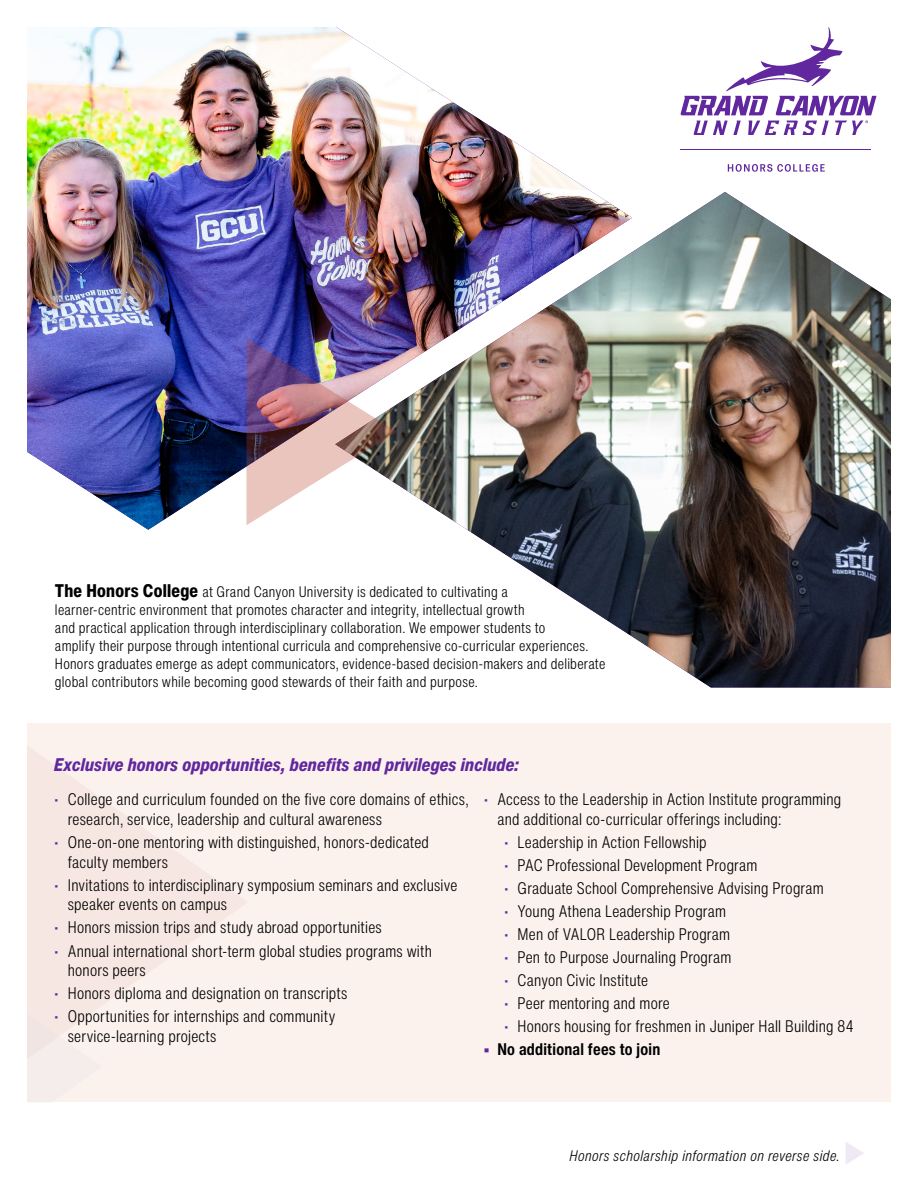
<style>
.page{position:relative;width:918px;height:1188px;background:#fff}
.page>*{position:absolute;margin:0;border:0;box-sizing:border-box;transform-origin:0 0}
.t1{font:italic 800 condensed 18px "Helvetica Now Text";letter-spacing:.01em;color:#60279e}
.t2{font:300 condensed 16.5px/19.8px "Helvetica Now Text";letter-spacing:.01em;color:#000}
.t3{font:700 condensed 16.5px "Helvetica Now Text";letter-spacing:.015em;color:#000}
.t4{font:300 condensed 15px/18px "Helvetica Now Text";letter-spacing:.015em;color:#000}
.t5{font:italic 300 condensed 15px "Helvetica Now Text";letter-spacing:.03em;color:#000}
.s1{font-weight:800;font-size:18px}
.s2{color:#60279e}
</style>
<div class="page">
<img style="left:27px;top:27px;width:565px;height:503px">
<img style="left:335px;top:192px;width:556px;height:495px">
<img style="left:246px;top:338px;width:151px;height:187px">
<div style="left:27px;top:724px;width:864px;height:378px;background:#fbf2ee"></div>
<svg style="left:27px;top:746px;width:220px;height:259px;fill:#f7e7e3"></svg>
<svg style="left:27px;top:990px;width:75px;height:69px"></svg>
<svg style="left:846px;top:1142px;width:18px;height:22px"></svg>
<svg style="left:728px;top:164px;width:97px;height:8px"></svg>
<hr style="left:681px;top:149px;width:190px;height:1px;background:#60279e">
<svg style="left:680px;top:27px;width:197px;height:108px"></svg>
<p class="t4" style="left:55px;top:583px;width:552px"><span class="s1">The Honors College</span> at Grand Canyon University is dedicated to cultivating a<br>learner-centric environment that promotes character and integrity, intellectual growth<br>and practical application through interdisciplinary collaboration. We empower students to<br>amplify their purpose through intentional curricula and comprehensive co-curricular experiences.<br>Honors graduates emerge as adept communicators, evidence-based decision-makers and deliberate global contributors while becoming good stewards of their faith and purpose.</p>
<p class="t1" style="left:54px;top:753px;width:466px">Exclusive honors opportunities, benefits and privileges include:</p>
<p class="t2" style="left:68px;top:789px;width:402px;text-indent:-13px"><span class="s2">•</span> College and curriculum founded on the five core domains of ethics, research, service, leadership and cultural awareness</p>
<p class="t2" style="left:68px;top:832px;width:363px;text-indent:-13px"><span class="s2">•</span> One-on-one mentoring with distinguished, honors-dedicated faculty members</p>
<p class="t2" style="left:68px;top:875px;width:391px;text-indent:-13px"><span class="s2">•</span> Invitations to interdisciplinary symposium seminars and exclusive speaker events on campus</p>
<p class="t2" style="left:54px;top:918px;width:329px"><span class="s2">•</span> Honors mission trips and study abroad opportunities</p>
<p class="t2" style="left:68px;top:941px;width:366px;text-indent:-13px"><span class="s2">•</span> Annual international short-term global studies programs with honors peers</p>
<p class="t2" style="left:54px;top:984px;width:295px"><span class="s2">•</span> Honors diploma and designation on transcripts</p>
<p class="t2" style="left:68px;top:1007px;width:269px;text-indent:-13px"><span class="s2">•</span> Opportunities for internships and community service-learning projects</p>
<p class="t2" style="left:497px;top:789px;width:345px;text-indent:-13px"><span class="s2">•</span> Access to the Leadership in Action Institute programming and additional co-curricular offerings including:</p>
<p class="t2" style="left:504px;top:832px;width:204px"><span class="s2">•</span> Leadership in Action Fellowship</p>
<p class="t2" style="left:504px;top:855px;width:255px"><span class="s2">•</span> PAC Professional Development Program</p>
<p class="t2" style="left:504px;top:878px;width:321px"><span class="s2">•</span> Graduate School Comprehensive Advising Program</p>
<p class="t2" style="left:504px;top:901px;width:223px"><span class="s2">•</span> Young Athena Leadership Program</p>
<p class="t2" style="left:504px;top:924px;width:227px"><span class="s2">•</span> Men of VALOR Leadership Program</p>
<p class="t2" style="left:504px;top:947px;width:229px"><span class="s2">•</span> Pen to Purpose Journaling Program</p>
<p class="t2" style="left:504px;top:970px;width:146px"><span class="s2">•</span> Canyon Civic Institute</p>
<p class="t2" style="left:504px;top:993px;width:167px"><span class="s2">•</span> Peer mentoring and more</p>
<p class="t2" style="left:504px;top:1016px;width:351px"><span class="s2">•</span> Honors housing for freshmen in Juniper Hall Building 84</p>
<p class="t3" style="left:484px;top:1038px;width:178px"><span class="s2">•</span> No additional fees to join</p>
<p class="t5" style="left:569px;top:1146px;width:272px">Honors scholarship information on reverse side.</p>
</div>
